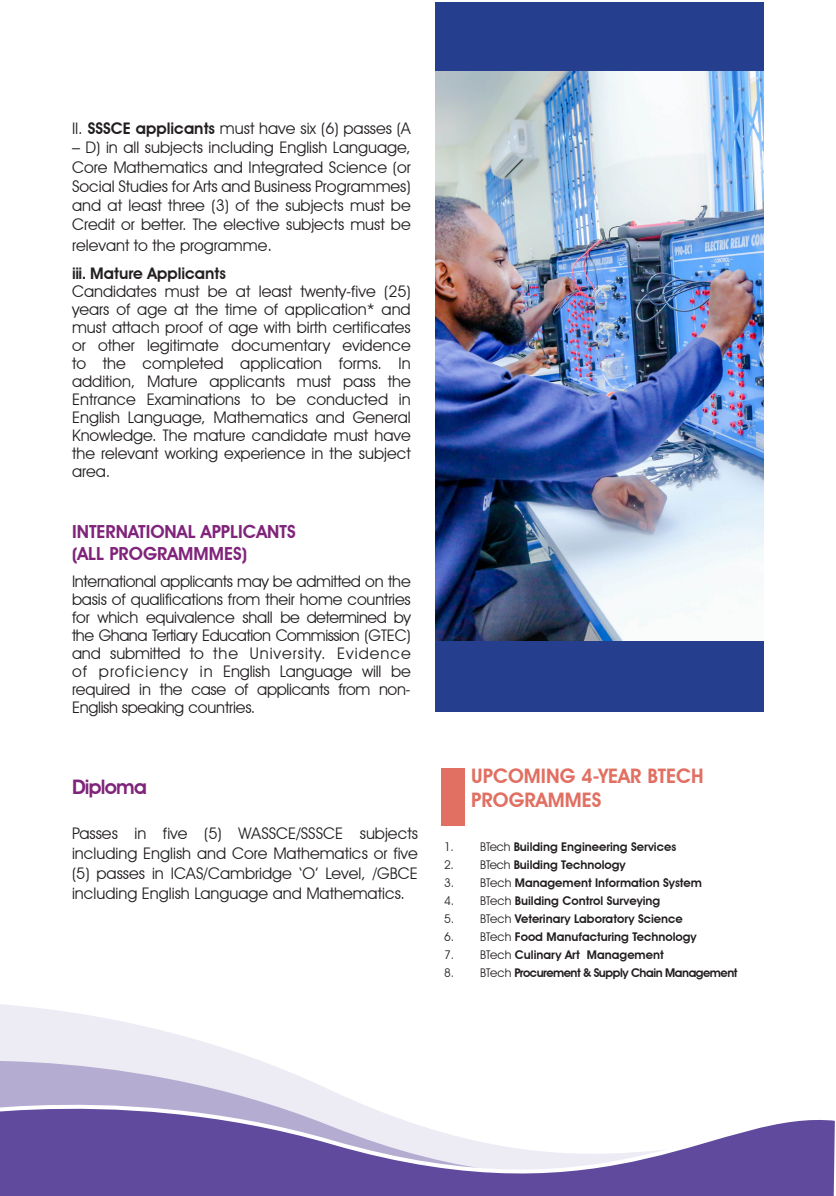
<style>
.page{position:relative;width:836px;height:1196px;background:#fff}
.page>*{position:absolute;margin:0;border:0;box-sizing:border-box;transform-origin:0 0}
.t1{font:600 20px "Avant Garde IT Cby BT";color:#e16f62}
.t2{font:600 20px "Avant Garde IT Cby BT";letter-spacing:-.04em;color:#7f247a}
.t3{font:600 18px "Avant Garde IT Cby BT";color:#7f247a}
.t4{font:16px/18px "Avant Garde IT Cby BT";color:#231f20;text-align:justify}
.t5{font:600 16px "Avant Garde IT Cby BT";color:#231f20}
.t6{font:600 12px "Avant Garde IT Cby BT";color:#231f20}
.t7{font:600 12px "Avant Garde IT Cby BT";letter-spacing:-.04em;color:#231f20}
.s1{font-weight:600}
.s2{font-size:17px}
.s3{font-weight:400}
</style>
<div class="page">
<svg style="left:0;top:1004px;width:216px;height:42px;fill:#edebf4"></svg>
<svg style="left:0;top:1046px;width:298px;height:30px;fill:#edebf4"></svg>
<svg style="left:0;top:1076px;width:835px;height:119px"></svg>
<div style="left:441px;top:768px;width:23px;height:57px;background:#e16f62"></div>
<div style="left:435px;top:2px;width:328px;height:710px;background:#253f8e"></div>
<img style="left:435px;top:72px;width:328px;height:568px">
<p class="t4" style="left:72px;top:119px;width:340px">II. <span class="s1">SSSCE applicants</span> must have six (6) passes (A</p>
<p class="t4" style="left:72px;top:138px;width:340px;line-height:19.4px">– D) in all subjects including English Language, Core Mathematics and Integrated Science (or Social Studies for Arts and Business Programmes) and at least three (3) of the subjects must be Credit or better. The elective subjects must be relevant to the programme<span class="s2">.</span></p>
<p class="t5" style="left:72px;top:263px;width:155px">iii. Mature Applicants</p>
<p class="t4" style="left:72px;top:282px;width:340px">Candidates must be at least twenty-five (25) years of age at the time of application* and must attach proof of age with birth certificates or other legitimate documentary evidence to the completed application forms. In addition, Mature applicants must pass the Entrance Examinations to be conducted in English Language, Mathematics and General Knowledge. The mature candidate must have the relevant working experience in the subject area.</p>
<p class="t3" style="left:72px;top:521px;width:225px">INTERNATIONAL APPLICANTS</p>
<p class="t3" style="left:72px;top:542px;width:176px">(ALL PROGRAMMMES)</p>
<p class="t4" style="left:72px;top:572px;width:340px">International applicants may be admitted on the basis of qualifications from their home countries for which equivalence shall be determined by the Ghana Tertiary Education Commission (GTEC) and submitted to the University. Evidence of proficiency in English Language will be required in the case of applicants from non-English speaking countries.</p>
<p class="t2" style="left:72px;top:774px;width:76px">Diploma</p>
<p class="t4" style="left:72px;top:822px;width:347px;line-height:20px">Passes in five (5) WASSCE/SSSCE subjects including English and Core Mathematics or five (5) passes in ICAS/Cambridge ‘O’ Level, /GBCE including English Language and Mathematics.</p>
<p class="t1" style="left:471px;top:764px;width:234px">UPCOMING 4-YEAR BTECH</p>
<p class="t1" style="left:471px;top:788px;width:132px">PROGRAMMES</p>
<p class="t6" style="left:444px;top:839px;width:233px"><span class="s3">1. BTech</span> Building Engineering Services</p>
<p class="t6" style="left:444px;top:857px;width:183px"><span class="s3">2. BTech</span> Building Technology</p>
<p class="t6" style="left:444px;top:875px;width:259px"><span class="s3">3. BTech</span> Management Information System</p>
<p class="t6" style="left:444px;top:893px;width:218px"><span class="s3">4. BTech</span> Building Control Surveying</p>
<p class="t6" style="left:444px;top:911px;width:240px"><span class="s3">5. BTech</span> Veterinary Laboratory Science</p>
<p class="t6" style="left:444px;top:929px;width:254px"><span class="s3">6. BTech</span> Food Manufacturing Technology</p>
<p class="t6" style="left:444px;top:947px;width:221px"><span class="s3">7. BTech</span> Culinary Art Management</p>
<p class="t7" style="left:444px;top:965px;width:295px"><span class="s3">8. BTech</span> Procurement &amp; Supply Chain Management</p>
</div>
